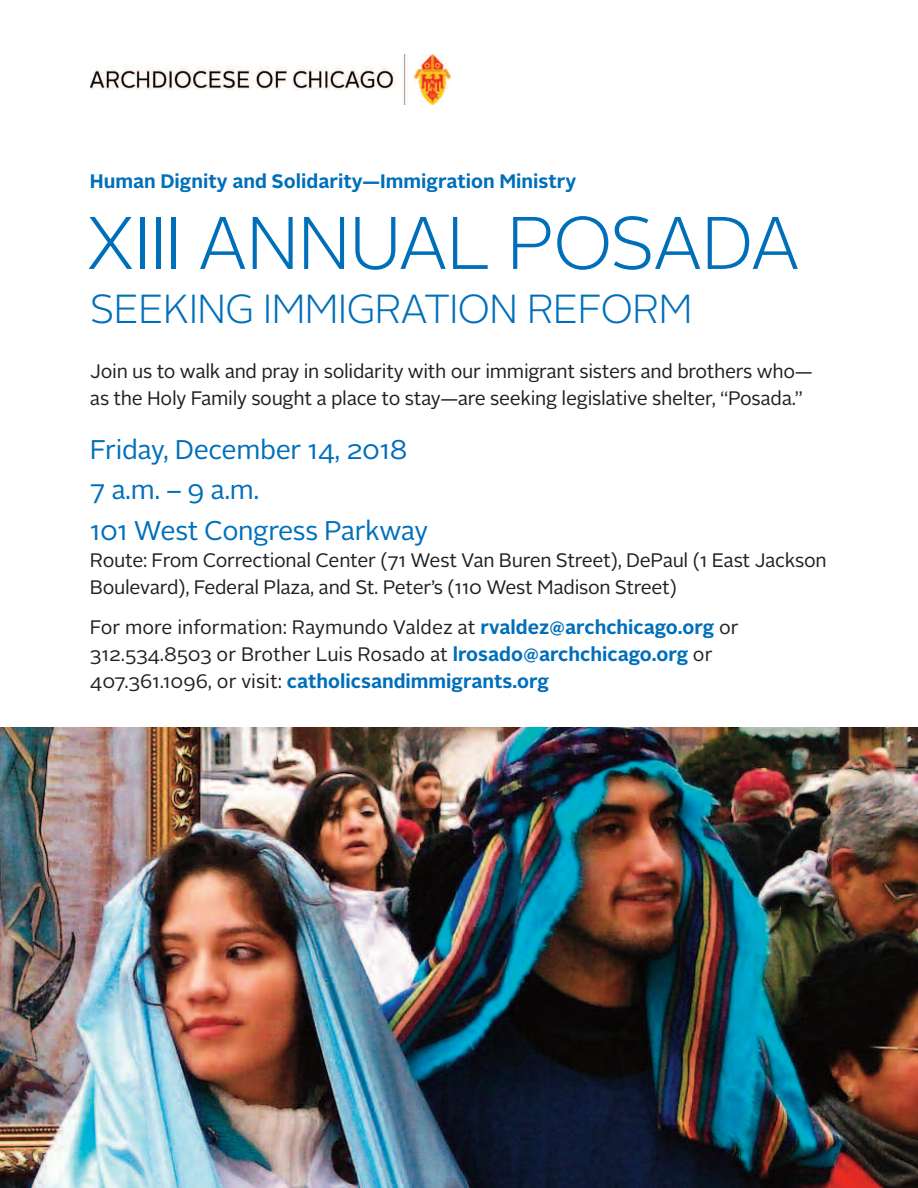
<style>
.page{position:relative;width:918px;height:1188px;background:#fff}
.page>*{position:absolute;margin:0;border:0;box-sizing:border-box;transform-origin:0 0}
.t1{font:300 74.25px "Alright Sans";letter-spacing:-.025em;color:#006fba}
.t2{font:300 40.5px "Alright Sans";letter-spacing:-.025em;color:#006fba}
.t3{font:27px/40.5px "Alright Sans";letter-spacing:-.015em;color:#006fba}
.t4{font:19.5px/27px "Alright Sans";letter-spacing:-.015em;color:#231f20}
.t5{font:700 19.5px "Alright Sans";color:#006fba}
.s1{font-weight:700;color:#006fba}
</style>
<div class="page">
<img style="left:91px;top:55px;width:359px;height:49px">
<img style="left:0;top:728px;width:918px;height:460px">
<p class="t5" style="left:90px;top:175px;width:488px">Human Dignity and Solidarity—Immigration Ministry</p>
<h1 class="t1" style="left:85px;top:217px;width:716px">XIII ANNUAL POSADA</h1>
<h2 class="t2" style="left:90px;top:295px;width:604px">SEEKING IMMIGRATION REFORM</h2>
<p class="t4" style="left:90px;top:359px;width:724px">Join us to walk and pray in solidarity with our immigrant sisters and brothers who— as the Holy Family sought a place to stay—are seeking legislative shelter, “Posada.”</p>
<h3 class="t3" style="left:90px;top:432px;width:340px">Friday, December 14, 2018<br>7 a.m. – 9 a.m.<br>101 West Congress Parkway</h3>
<p class="t4" style="left:90px;top:548px;width:738px">Route: From Correctional Center (71 West Van Buren Street), DePaul (1 East Jackson<br>Boulevard), Federal Plaza, and St. Peter’s (110 West Madison Street)</p>
<p class="t4" style="left:90px;top:616px;width:650px">For more information: Raymundo Valdez at <span class="s1">rvaldez@archchicago.org</span> or<br>312.534.8503 or Brother Luis Rosado at <span class="s1">lrosado@archchicago.org</span> or<br>407.361.1096, or visit: <span class="s1">catholicsandimmigrants.org</span></p>
</div>
